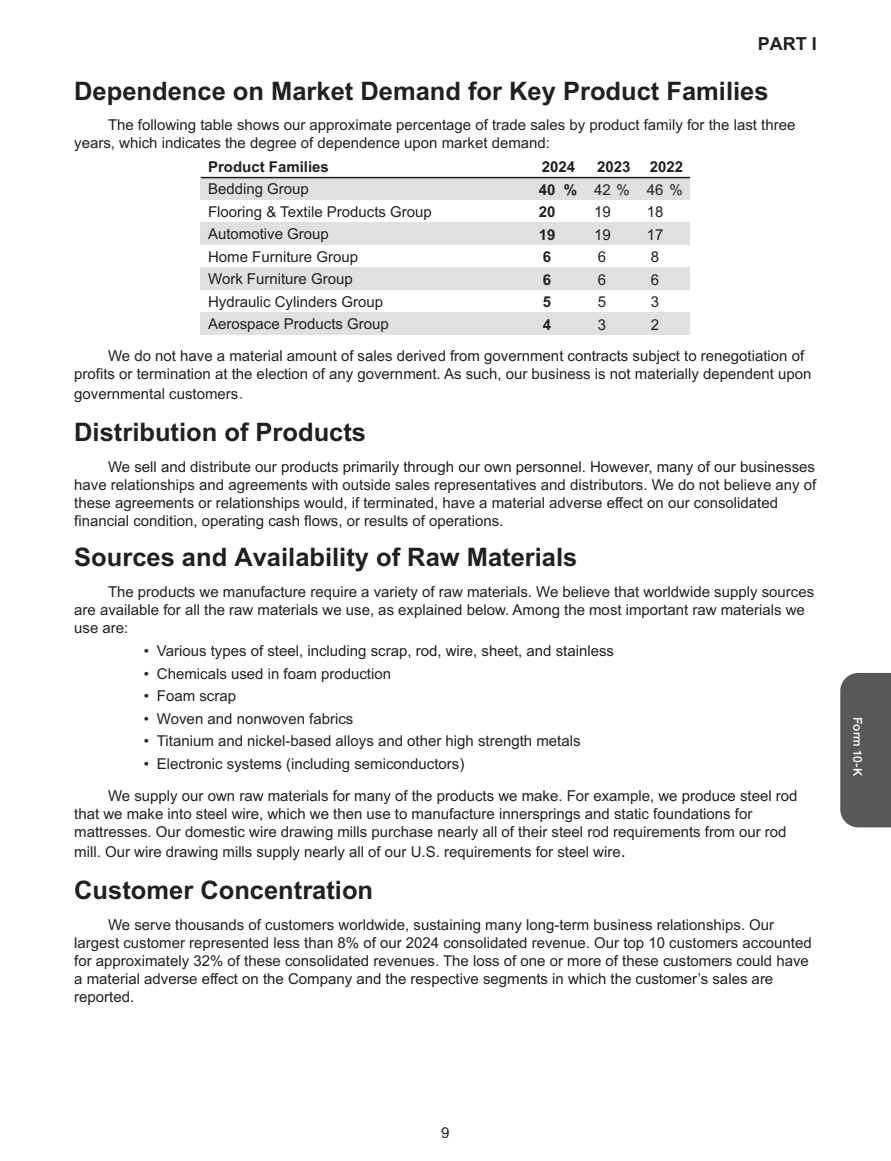
<style>
.page{position:relative;width:891px;height:1161px;background:#fff}
.page>*{position:absolute;margin:0;border:0;box-sizing:border-box;transform-origin:0 0}
.t1{font:700 25.5px "Arial";color:#231f20}
.t2{font:700 18px "Arial";color:#231f20}
.t3{font:15px/18px "Arial";color:#231f20}
.t4{font:700 15px "Arial";color:#231f20}
.t5{font:500 12px "Helvetica Neue";color:#fff}
.s1{font-weight:700}
.s2{font-size:18px;color:#6f7073}
.s3{font-size:18px}
</style>
<div class="page">
<div style="left:840px;top:673px;width:51px;height:154px;background:#57585a"></div>
<div style="left:201px;top:178px;width:489px;height:22px;background:#dfe0e2"></div>
<div style="left:201px;top:223px;width:489px;height:22px;background:#dfe0e2"></div>
<div style="left:201px;top:268px;width:489px;height:22px;background:#dfe0e2"></div>
<div style="left:201px;top:313px;width:489px;height:22px;background:#dfe0e2"></div>
<hr style="left:201px;top:177px;width:489px;height:1px;background:#231f20">
<p class="t2" style="left:758px;top:31px;width:61px">PART I</p>
<h1 class="t1" style="left:74px;top:74px;width:696px">Dependence on Market Demand for Key Product Families</h1>
<p class="t3" style="left:74px;top:116px;width:723px;text-indent:34px">The following table shows our approximate percentage of trade sales by product family for the last three years, which indicates the degree of dependence upon market demand:</p>
<p class="t4" style="left:208px;top:157px;width:122px">Product Families</p>
<p class="t4" style="left:542px;top:157px;width:35px">2024</p>
<p class="t4" style="left:597px;top:157px;width:35px">2023</p>
<p class="t4" style="left:650px;top:157px;width:35px">2022</p>
<p class="t3" style="left:208px;top:180px;width:102px">Bedding Group</p>
<p class="t3" style="left:539px;top:181px;width:146px"><span class="s1">40 %</span> 42% 46%</p>
<p class="t3" style="left:208px;top:203px;width:225px">Flooring &amp; Textile Products Group</p>
<p class="t4" style="left:539px;top:202px;width:18px">20</p>
<p class="t3" style="left:594px;top:203px;width:18px">19</p>
<p class="t3" style="left:647px;top:203px;width:18px">18</p>
<p class="t3" style="left:208px;top:225px;width:122px">Automotive Group</p>
<p class="t4" style="left:539px;top:225px;width:18px">19</p>
<p class="t3" style="left:594px;top:226px;width:18px">19</p>
<p class="t3" style="left:647px;top:226px;width:18px">17</p>
<p class="t3" style="left:208px;top:248px;width:151px">Home Furniture Group</p>
<p class="t4" style="left:543px;top:247px;width:10px">6</p>
<p class="t3" style="left:598px;top:248px;width:10px">6</p>
<p class="t3" style="left:651px;top:248px;width:10px">8</p>
<p class="t3" style="left:208px;top:270px;width:146px">Work Furniture Group</p>
<p class="t4" style="left:543px;top:270px;width:10px">6</p>
<p class="t3" style="left:598px;top:271px;width:10px">6</p>
<p class="t3" style="left:651px;top:271px;width:10px">6</p>
<p class="t3" style="left:208px;top:293px;width:176px">Hydraulic Cylinders Group</p>
<p class="t4" style="left:543px;top:292px;width:10px">5</p>
<p class="t3" style="left:598px;top:293px;width:10px">5</p>
<p class="t3" style="left:651px;top:293px;width:10px">3</p>
<p class="t3" style="left:208px;top:315px;width:182px">Aerospace Products Group</p>
<p class="t4" style="left:543px;top:315px;width:10px">4</p>
<p class="t3" style="left:598px;top:316px;width:10px">3</p>
<p class="t3" style="left:108px;top:309px;width:698px;line-height:31.3px;text-indent:543px">2<br>We do not have a material amount of sales derived from government contracts subject to renegotiation of</p>
<p class="t3" style="left:74px;top:364px;width:739px;line-height:20.2px">profits or termination at the election of any government. As such, our business is not materially dependent upon governmental customers<span class="s2">.</span></p>
<h1 class="t1" style="left:74px;top:416px;width:293px">Distribution of Products</h1>
<p class="t3" style="left:74px;top:458px;width:744px;text-indent:34px">We sell and distribute our products primarily through our own personnel. However, many of our businesses have relationships and agreements with outside sales representatives and distributors. We do not believe any of these agreements or relationships would, if terminated, have a material adverse effect on our consolidated financial condition, operating cash flows, or results of operations.</p>
<h1 class="t1" style="left:74px;top:541px;width:505px">Sources and Availability of Raw Materials</h1>
<p class="t3" style="left:74px;top:583px;width:742px;text-indent:34px">The products we manufacture require a variety of raw materials. We believe that worldwide supply sources are available for all the raw materials we use, as explained below. Among the most important raw materials we use are:</p>
<p class="t3" style="left:144px;top:642px;width:472px">• Various types of steel, including scrap, rod, wire, sheet, and stainless</p>
<p class="t3" style="left:144px;top:665px;width:249px">• Chemicals used in foam production</p>
<p class="t3" style="left:144px;top:687px;width:94px">• Foam scrap</p>
<p class="t3" style="left:144px;top:710px;width:211px">• Woven and nonwoven fabrics</p>
<p class="t3" style="left:144px;top:732px;width:438px">• Titanium and nickel-based alloys and other high strength metals</p>
<p class="t3" style="left:108px;top:748px;width:691px;line-height:31.8px;text-indent:36px">• Electronic systems (including semiconductors)<br>We supply our own raw materials for many of the products we make. For example, we produce steel rod</p>
<p class="t3" style="left:74px;top:805px;width:714px">that we make into steel wire, which we then use to manufacture innersprings and static foundations for mattresses. Our domestic wire drawing mills purchase nearly all of their steel rod requirements from our rod</p>
<p class="t3" style="left:74px;top:843px;width:553px">mill. Our wire drawing mills supply nearly all of our U.S. requirements for steel wire<span class="s3">.</span></p>
<h1 class="t1" style="left:74px;top:873px;width:300px">Customer Concentration</h1>
<p class="t3" style="left:74px;top:915px;width:739px;text-indent:34px">We serve thousands of customers worldwide, sustaining many long-term business relationships. Our largest customer represented less than 8% of our 2024 consolidated revenue. Our top 10 customers accounted for approximately 32% of these consolidated revenues. The loss of one or more of these customers could have a material adverse effect on the Company and the respective segments in which the customer’s sales are reported.</p>
<p class="t5" style="left:867px;top:717px;width:60px;rotate:90deg">Form 10-K</p>
<p class="t3" style="left:441px;top:1123px;width:10px">9</p>
</div>
